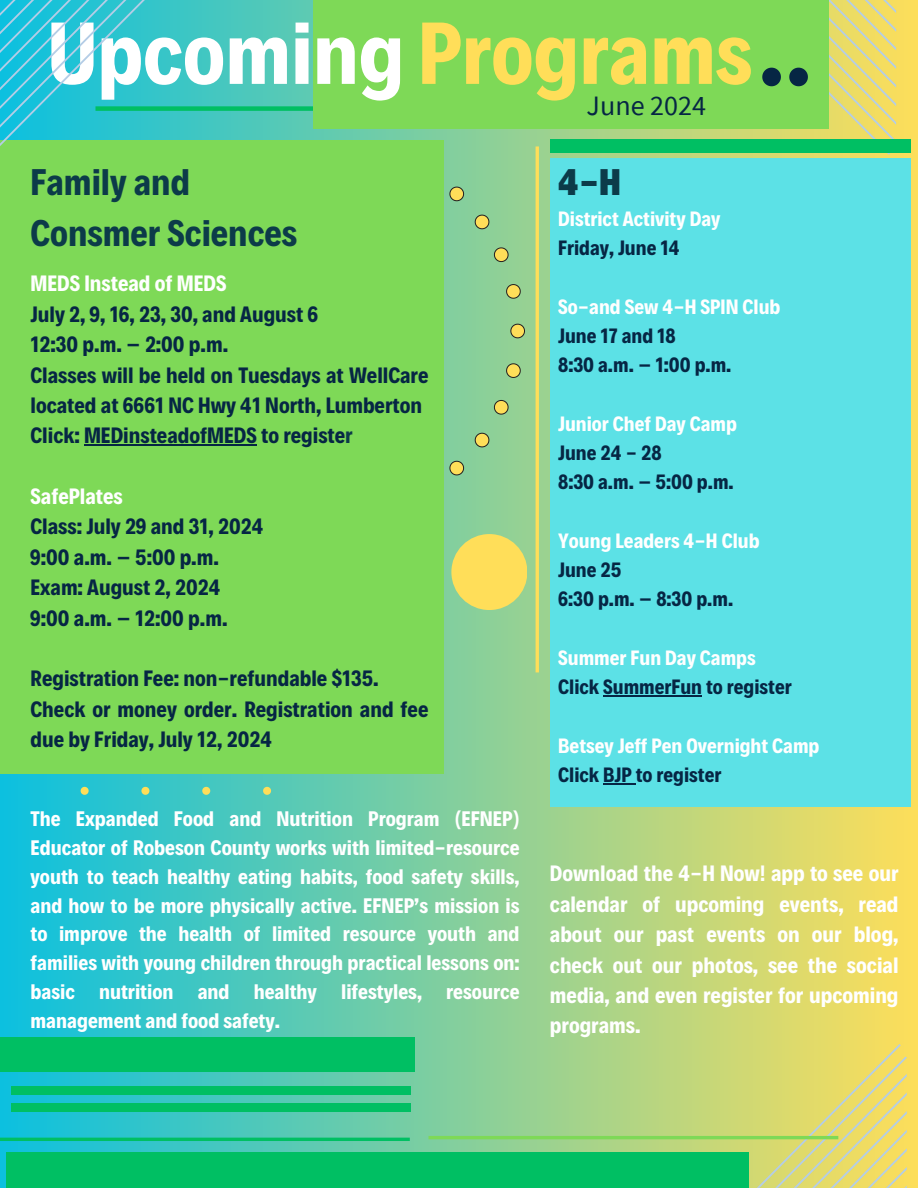
<style>
.page{position:relative;width:918px;height:1188px;background:#fff}
.page>*{position:absolute;margin:0;border:0;box-sizing:border-box;transform-origin:0 0}
.t1{font:700 88.8px "Decalotype";color:#fff}
.t2{font:700 37.5px/51.8px "Decalotype";color:#0c3b49}
.t3{font:900 37.5px "Decalotype";color:#0c3b49}
.t4{font:28.05px "Source Sans Pro";color:#062644}
.t5{font:700 22.5px/30.3px "Decalotype";color:#062644}
.t6{font:700 22.5px/30.3px "Decalotype";color:#fff;text-align:justify}
.t7{font:700 21.3px/28.8px "Decalotype";color:#fff;text-align:justify}
.t8{font:700 21px "Decalotype";color:#062644}
.t9{font:700 21px "Decalotype";color:#fff}
.s1{color:#ffde59}
.s2{color:#0c3b49}
</style>
<div class="page">
<div style="left:0;top:0;width:918px;height:1188px;background:linear-gradient(to right,#0bc0de,#fdde5a)"></div>
<svg style="left:450px;top:461px;width:14px;height:14px"></svg>
<svg style="left:475px;top:433px;width:14px;height:14px"></svg>
<svg style="left:494px;top:400px;width:14px;height:14px"></svg>
<svg style="left:506px;top:364px;width:14px;height:14px"></svg>
<svg style="left:511px;top:324px;width:14px;height:14px"></svg>
<svg style="left:506px;top:284px;width:14px;height:14px"></svg>
<svg style="left:494px;top:248px;width:14px;height:14px"></svg>
<svg style="left:475px;top:215px;width:14px;height:14px"></svg>
<svg style="left:450px;top:187px;width:14px;height:14px"></svg>
<div style="left:0;top:140px;width:443px;height:633px;background:#7ed957"></div>
<div style="left:95px;top:106px;width:312px;height:5px;background:#00bf63"></div>
<div style="left:313px;top:0;width:516px;height:128px;background:#7ed957"></div>
<svg style="left:0;top:0;width:169px;height:146px;background:#2cc4cd"></svg>
<div style="left:550px;top:140px;width:361px;height:13px;background:#00bf63"></div>
<div style="left:550px;top:158px;width:361px;height:649px;background:#5ce1e6"></div>
<hr style="left:536px;top:146px;width:3px;height:526px;background:#ffde59">
<svg style="left:720px;top:0;width:176px;height:154px"></svg>
<div style="left:451px;top:534px;width:76px;height:76px;background:#ffde59;border-radius:50%"></div>
<div style="left:0;top:1038px;width:414px;height:34px;background:#00bf63"></div>
<div style="left:12px;top:1087px;width:399px;height:8px;background:#00bf63"></div>
<div style="left:6px;top:1153px;width:742px;height:35px;background:#00bf63"></div>
<svg style="left:730px;top:1044px;width:177px;height:144px;background:#d8d870"></svg>
<div style="left:12px;top:1104px;width:399px;height:8px;background:#00bf63"></div>
<hr style="left:0;top:1138px;width:410px;height:3px;background:#00bf63">
<svg style="left:81px;top:787px;width:8px;height:7px"></svg>
<svg style="left:141px;top:787px;width:8px;height:7px"></svg>
<svg style="left:202px;top:787px;width:8px;height:7px"></svg>
<svg style="left:263px;top:787px;width:8px;height:7px"></svg>
<hr style="left:429px;top:1136px;width:409px;height:3px;background:#7ed957">
<hr style="left:603px;top:695px;width:99px;height:1px;background:#062644">
<hr style="left:603px;top:783px;width:33px;height:1px;background:#062644">
<hr style="left:84px;top:444px;width:173px;height:2px;background:#062644">
<p class="t1" style="left:48px;top:-6px;width:706px">Upcoming <span class="s1">Programs</span></p>
<h1 class="t4" style="left:587px;top:88px;width:121px">June 2024</h1>
<p class="t2" style="left:31px;top:153px;width:268px">Family and<br>Consmer Sciences</p>
<p class="t6" style="left:31px;top:267px;width:198px">MEDS Instead of MEDS</p>
<p class="t5" style="left:31px;top:297px;width:289px">July 2, 9, 16, 23, 30, and August 6</p>
<p class="t5" style="left:31px;top:328px;width:199px">12:30 p.m. – 2:00 p.m.</p>
<p class="t5" style="left:31px;top:358px;width:400px">Classes will be held on Tuesdays at WellCare located at 6661 NC Hwy 41 North, Lumberton</p>
<p class="t5" style="left:31px;top:419px;width:324px">Click: MEDinsteadofMEDS to registe<span class="s2">r</span></p>
<p class="t6" style="left:31px;top:480px;width:94px">SafePlates</p>
<p class="t5" style="left:31px;top:510px;width:234px">Class: July 29 and 31, 2024</p>
<p class="t5" style="left:31px;top:540px;width:190px">9:00 a.m. – 5:00 p.m.</p>
<p class="t5" style="left:31px;top:571px;width:192px">Exam: August 2, 2024</p>
<p class="t5" style="left:31px;top:601px;width:199px">9:00 a.m. – 12:00 p.m.</p>
<p class="t5" style="left:31px;top:662px;width:350px">Registration Fee: non-refundable $135.</p>
<p class="t5" style="left:31px;top:692px;width:399px">Check or money order. Registration and fee due by Friday, July 12, 2024</p>
<h2 class="t7" style="left:31px;top:803px;width:491px">The Expanded Food and Nutrition Program (EFNEP)<br>Educator of Robeson County works with limited-resource youth to teach healthy eating habits, food safety skills, and how to be more physically active. EFNEP’s mission is to improve the health of limited resource youth and families with young children through practical lessons on: basic nutrition and healthy lifestyles, resource management and food safety.</h2>
<p class="t3" style="left:558px;top:157px;width:64px">4-H</p>
<p class="t9" style="left:558px;top:205px;width:164px">District Activity Day</p>
<h4 class="t8" style="left:558px;top:234px;width:123px">Friday, June 14</h4>
<h3 class="t9" style="left:558px;top:293px;width:224px">So-and Sew 4-H SPIN Club</h3>
<p class="t8" style="left:558px;top:322px;width:119px">June 17 and 18</p>
<p class="t8" style="left:558px;top:351px;width:175px">8:30 a.m. – 1:00 p.m.</p>
<p class="t9" style="left:558px;top:410px;width:180px">Junior Chef Day Camp</p>
<p class="t8" style="left:558px;top:439px;width:105px">June 24 - 28</p>
<p class="t8" style="left:558px;top:468px;width:177px">8:30 a.m. – 5:00 p.m.</p>
<p class="t9" style="left:558px;top:527px;width:203px">Young Leaders 4-H Club</p>
<p class="t8" style="left:558px;top:556px;width:65px">June 25</p>
<p class="t8" style="left:558px;top:585px;width:177px">6:30 p.m. – 8:30 p.m.</p>
<p class="t9" style="left:558px;top:644px;width:199px">Summer Fun Day Camps</p>
<p class="t8" style="left:558px;top:673px;width:235px">Click SummerFun to register</p>
<p class="t9" style="left:558px;top:731px;width:263px">Betsey Jeff Pen Overnight Camp</p>
<p class="t8" style="left:558px;top:761px;width:165px">Click BJP to register</p>
<p class="t6" style="left:550px;top:857px;width:350px">Download the 4-H Now! app to see our calendar of upcoming events, read about our past events on our blog, check out our photos, see the social media, and even register for upcoming programs.</p>
</div>
